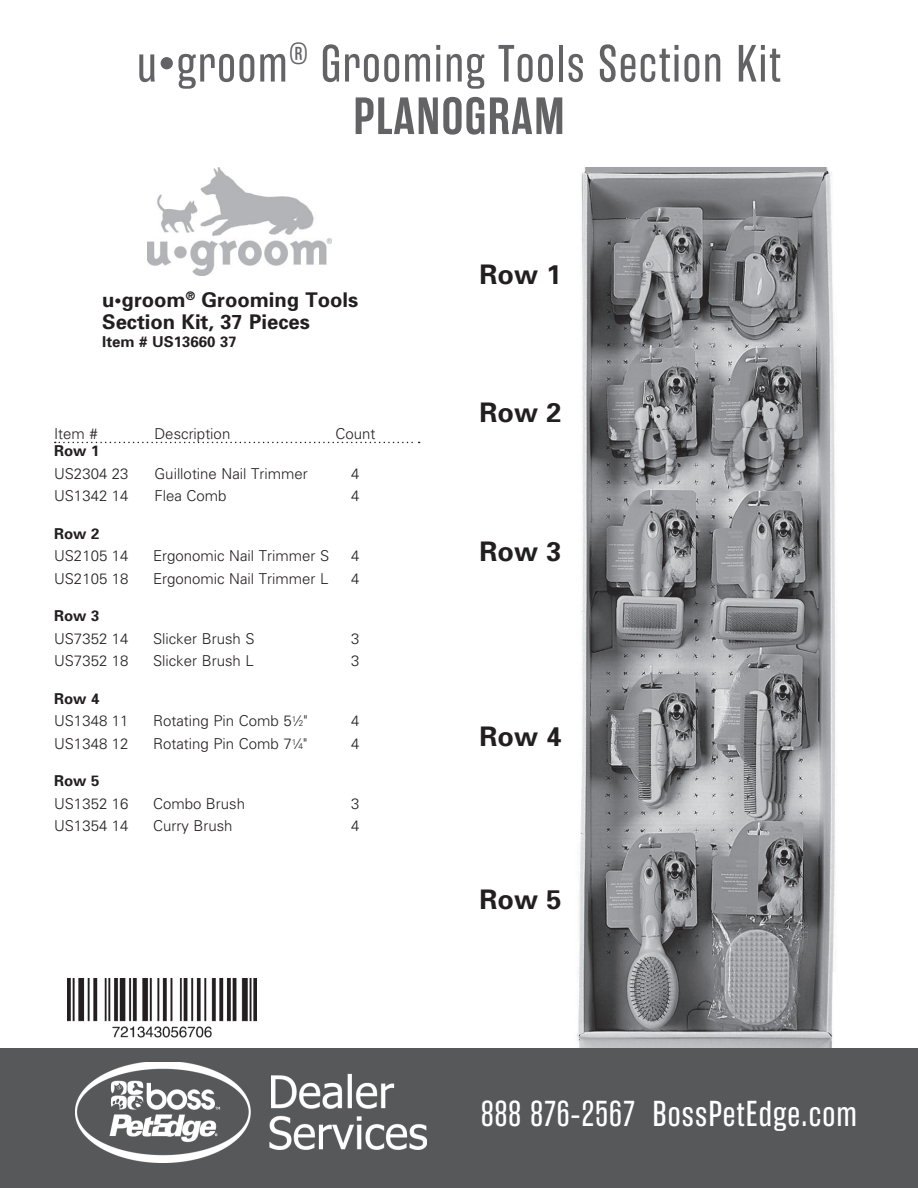
<style>
.page{position:relative;width:918px;height:1188px;background:#fff}
.page>*{position:absolute;margin:0;border:0;box-sizing:border-box;transform-origin:0 0}
.PEDS_Page_Headline{font:52.35px/52.5px "Rama Gothic E";letter-spacing:.03em;color:#636366;text-align:center}
.PEDS_Page_Headline-2{font:36px "Rama Gothic E";letter-spacing:.03em;color:#fff}
.PEDS_Chart{font:700 27px "Univers";color:#231f20}
.PEDS_Benefit_Headlin{font:700 20.25px/22.5px "Univers";color:#231f20}
.PEDS_Chart-2{font:300 15px "Univers";color:#231f20}
.PEDS_Chart_Header{font:300 15px "Univers";color:#231f20}
.PEDS_Chart-3{font:700 15px "Univers";color:#231f20}
.PEDS_Benefit_Headlin-2{font:700 15px "Univers";color:#231f20}
.s1{font-weight:600}
.s2{font-size:8.25px}
</style>
<div class="page">
<img style="left:577px;top:168px;width:258px;height:880px">
<div style="left:0;top:1048px;width:918px;height:140px;background:#57585a"></div>
<img style="left:76px;top:1062px;width:350px;height:100px">
<img style="left:148px;top:167px;width:184px;height:108px">
<svg style="left:55px;top:442px;width:365px;height:1px"></svg>
<img style="left:68px;top:978px;width:188px;height:59px">
<p class="PEDS_Page_Headline" style="left:137px;top:38px;width:645px">u•groom<sup>®</sup> Grooming Tools Section Kit<br><span class="s1">PLANOGRAM</span></p>
<p class="PEDS_Benefit_Headlin" style="left:102px;top:288px;width:258px">u•groom<sup>®</sup> Grooming Tools<br>Section Kit, 37 Pieces</p>
<p class="PEDS_Benefit_Headlin-2" style="left:102px;top:332px;width:136px">Item # US13660 37</p>
<p class="PEDS_Chart_Header" style="left:54px;top:425px;width:45px">Item #</p>
<p class="PEDS_Chart_Header" style="left:154px;top:425px;width:77px">Description</p>
<p class="PEDS_Chart_Header" style="left:335px;top:425px;width:42px">Count</p>
<p class="PEDS_Chart-3" style="left:54px;top:441px;width:47px">Row 1</p>
<p class="PEDS_Chart-2" style="left:54px;top:464px;width:76px">US2304 23</p>
<p class="PEDS_Chart-2" style="left:154px;top:464px;width:155px">Guillotine Nail Trimmer</p>
<p class="PEDS_Chart-2" style="left:351px;top:464px;width:10px">4</p>
<p class="PEDS_Chart-2" style="left:54px;top:487px;width:76px">US1342 14</p>
<p class="PEDS_Chart-2" style="left:154px;top:487px;width:74px">Flea Comb</p>
<p class="PEDS_Chart-2" style="left:351px;top:487px;width:10px">4</p>
<p class="PEDS_Chart-3" style="left:54px;top:524px;width:47px">Row 2</p>
<p class="PEDS_Chart-2" style="left:54px;top:547px;width:76px">US2105 14</p>
<p class="PEDS_Chart-2" style="left:153px;top:547px;width:178px">Ergonomic Nail Trimmer S</p>
<p class="PEDS_Chart-2" style="left:351px;top:547px;width:10px">4</p>
<p class="PEDS_Chart-2" style="left:54px;top:569px;width:76px">US2105 18</p>
<p class="PEDS_Chart-2" style="left:153px;top:569px;width:177px">Ergonomic Nail Trimmer L</p>
<p class="PEDS_Chart-2" style="left:351px;top:569px;width:10px">4</p>
<p class="PEDS_Chart-3" style="left:54px;top:606px;width:47px">Row 3</p>
<p class="PEDS_Chart-2" style="left:54px;top:629px;width:76px">US7352 14</p>
<p class="PEDS_Chart-2" style="left:153px;top:629px;width:103px">Slicker Brush S</p>
<p class="PEDS_Chart-2" style="left:351px;top:629px;width:10px">3</p>
<p class="PEDS_Chart-2" style="left:54px;top:652px;width:76px">US7352 18</p>
<p class="PEDS_Chart-2" style="left:153px;top:652px;width:102px">Slicker Brush L</p>
<p class="PEDS_Chart-2" style="left:351px;top:652px;width:10px">3</p>
<p class="PEDS_Chart-3" style="left:54px;top:689px;width:47px">Row 4</p>
<p class="PEDS_Chart-2" style="left:54px;top:712px;width:76px">US1348 11</p>
<p class="PEDS_Chart-2" style="left:153px;top:712px;width:156px">Rotating Pin Comb 5<sup>1</sup>⁄<span class="s2">2</span>"</p>
<p class="PEDS_Chart-2" style="left:351px;top:712px;width:10px">4</p>
<p class="PEDS_Chart-2" style="left:54px;top:734px;width:76px">US1348 12</p>
<p class="PEDS_Chart-2" style="left:153px;top:734px;width:156px">Rotating Pin Comb 7<sup>1</sup>⁄<span class="s2">4</span>"</p>
<p class="PEDS_Chart-2" style="left:351px;top:734px;width:10px">4</p>
<p class="PEDS_Chart-3" style="left:54px;top:771px;width:47px">Row 5</p>
<p class="PEDS_Chart-2" style="left:54px;top:794px;width:76px">US1352 16</p>
<p class="PEDS_Chart-2" style="left:153px;top:794px;width:94px">Combo Brush</p>
<p class="PEDS_Chart-2" style="left:351px;top:794px;width:10px">3</p>
<p class="PEDS_Chart-2" style="left:54px;top:817px;width:76px">US1354 14</p>
<p class="PEDS_Chart-2" style="left:153px;top:817px;width:81px">Curry Brush</p>
<p class="PEDS_Chart-2" style="left:351px;top:817px;width:10px">4</p>
<p class="PEDS_Chart" style="left:480px;top:257px;width:83px">Row 1</p>
<p class="PEDS_Chart" style="left:480px;top:395px;width:83px">Row 2</p>
<p class="PEDS_Chart" style="left:480px;top:534px;width:83px">Row 3</p>
<p class="PEDS_Chart" style="left:480px;top:720px;width:83px">Row 4</p>
<p class="PEDS_Chart" style="left:480px;top:882px;width:83px">Row 5</p>
<p class="PEDS_Page_Headline-2" style="left:481px;top:1095px;width:377px">888 876-2567 BossPetEdge.com</p>
</div>
